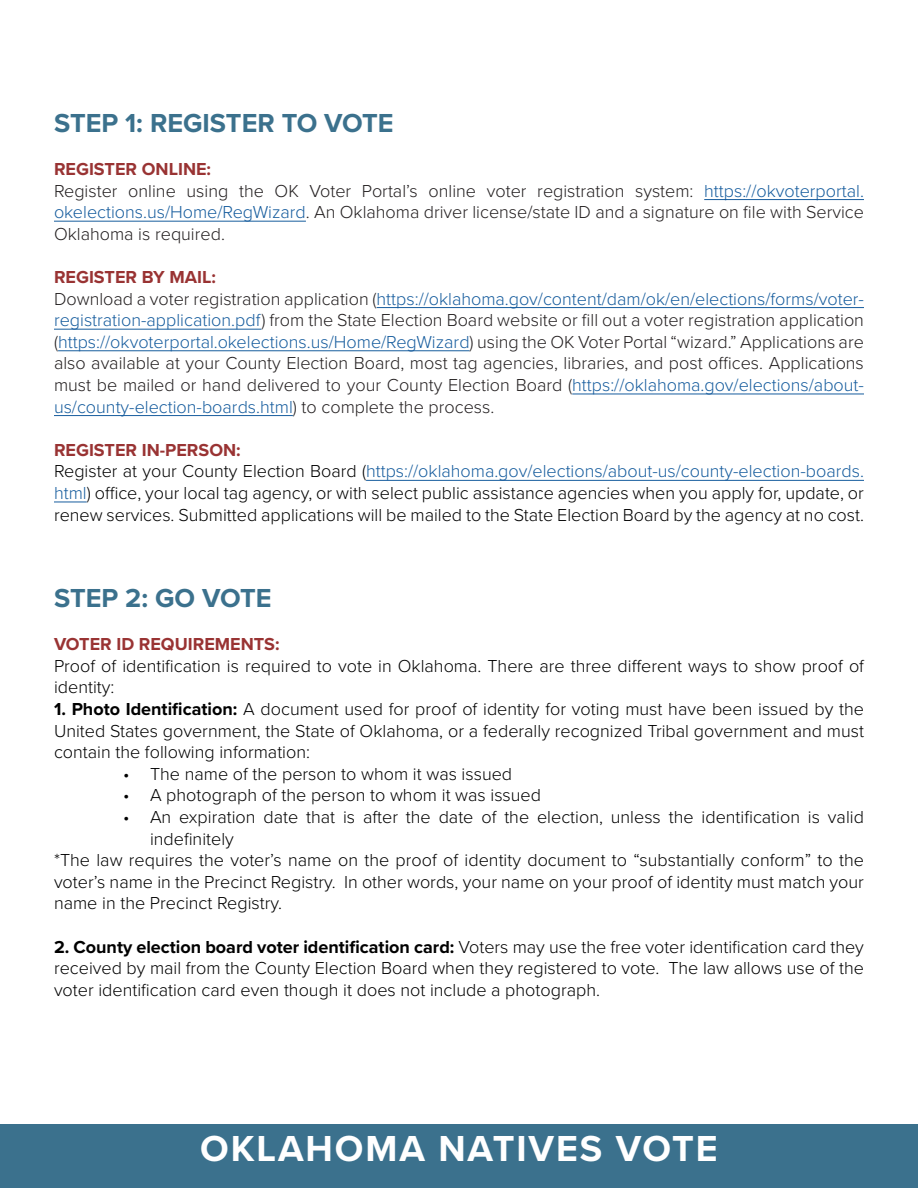
<style>
.page{position:relative;width:918px;height:1188px;background:#fff}
.page>*{position:absolute;margin:0;border:0;box-sizing:border-box;transform-origin:0 0}
.t1{font:700 37.5px "Proxima Nova";letter-spacing:.05em;color:#fff}
.t2{font:700 27px "Proxima Nova";color:#3b718d}
.t3{font:300 18px/21.6px "Proxima Nova";color:#000;text-align:justify}
.t4{font:300 18px/21.6px "Proxima Nova";color:#231f20;text-align:justify}
.t5{font:700 18px "Proxima Nova";color:#933}
.s1{color:#175d9e}
.s2{font-weight:700}
</style>
<div class="page">
<hr style="left:704px;top:199px;width:160px;height:1px;background:#175d9e">
<hr style="left:54px;top:221px;width:252px;height:1px;background:#175d9e">
<hr style="left:377px;top:307px;width:487px;height:1px;background:#175d9e">
<hr style="left:54px;top:329px;width:207px;height:1px;background:#175d9e">
<hr style="left:58px;top:350px;width:412px;height:1px;background:#175d9e">
<hr style="left:572px;top:394px;width:292px;height:1px;background:#175d9e">
<hr style="left:54px;top:415px;width:239px;height:1px;background:#175d9e">
<hr style="left:366px;top:480px;width:498px;height:1px;background:#175d9e">
<hr style="left:54px;top:502px;width:33px;height:1px;background:#175d9e">
<div style="left:0;top:1125px;width:918px;height:63px;background:#3b718d"></div>
<p class="t2" style="left:54px;top:103px;width:341px">STEP 1: REGISTER TO VOTE</p>
<p class="t5" style="left:54px;top:156px;width:159px">REGISTER ONLINE:</p>
<p class="t4" style="left:54px;top:179px;width:812px">Register online using the OK Voter Portal’s online voter registration system: <span class="s1">https://okvoterportal. okelections.us/Home/RegWizard</span>. An Oklahoma driver license/state ID and a signature on file with Service Oklahoma is required.</p>
<p class="t5" style="left:54px;top:264px;width:163px">REGISTER BY MAIL:</p>
<p class="t4" style="left:54px;top:287px;width:812px">Download a voter registration application (<span class="s1">https://oklahoma.gov/content/dam/ok/en/elections/forms/voter&shy;registration-application.pdf</span>) from the State Election Board website or fill out a voter registration application (<span class="s1">https://okvoterportal.okelections.us/Home/RegWizard</span>) using the OK Voter Portal “wizard.” Applications are also available at your County Election Board, most tag agencies, libraries, and post offices. Applications must be mailed or hand delivered to your County Election Board (<span class="s1">https://oklahoma.gov/elections/about&shy;us/county-election-boards.html</span>) to complete the process.</p>
<p class="t5" style="left:54px;top:436px;width:188px">REGISTER IN-PERSON:</p>
<p class="t3" style="left:54px;top:460px;width:812px">Register at your County Election Board (<span class="s1">https://oklahoma.gov/elections/about-us/county-election-boards. html</span>) office, your local tag agency, or with select public assistance agencies when you apply for, update, or renew services. Submitted applications will be mailed to the State Election Board by the agency at no cost.</p>
<p class="t2" style="left:54px;top:578px;width:219px">STEP 2: GO VOTE</p>
<p class="t5" style="left:54px;top:631px;width:227px">VOTER ID REQUIREMENTS:</p>
<p class="t3" style="left:54px;top:654px;width:812px">Proof of identification is required to vote in Oklahoma. There are three different ways to show proof of identity:</p>
<p class="t3" style="left:54px;top:697px;width:812px"><span class="s2">1. Photo Identification:</span> A document used for proof of identity for voting must have been issued by the United States government, the State of Oklahoma, or a federally recognized Tribal government and must contain the following information:</p>
<p class="t3" style="left:123px;top:762px;width:391px">• The name of the person to whom it was issued</p>
<p class="t3" style="left:123px;top:784px;width:420px">• A photograph of the person to whom it was issued</p>
<p class="t3" style="left:150px;top:805px;width:715px;text-indent:-27px">• An expiration date that is after the date of the election, unless the identification is valid indefinitely</p>
<p class="t3" style="left:54px;top:848px;width:812px">*The law requires the voter’s name on the proof of identity document to “substantially conform” to the voter’s name in the Precinct Registry. In other words, your name on your proof of identity must match your name in the Precinct Registry.</p>
<p class="t3" style="left:54px;top:935px;width:812px"><span class="s2">2. County election board voter identification card:</span> Voters may use the free voter identification card they received by mail from the County Election Board when they registered to vote. The law allows use of the voter identification card even though it does not include a photograph.</p>
<p class="t1" style="left:200px;top:1120px;width:519px">OKLAHOMA NATIVES VOTE</p>
</div>
